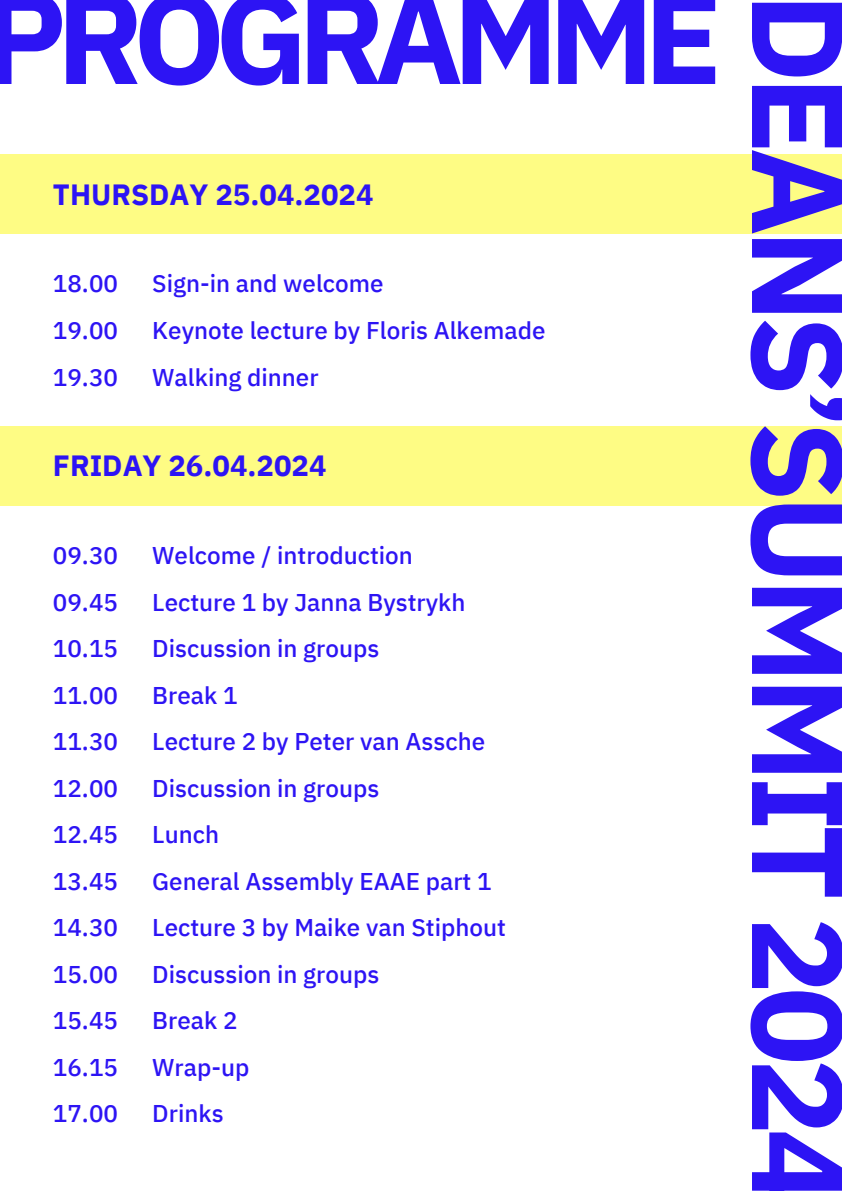
<style>
.page{position:relative;width:842px;height:1191px;background:#fff}
.page>*{position:absolute;margin:0;border:0;box-sizing:border-box;transform-origin:0 0}
.t1{font:700 129.3px "IBM Plex Sans";letter-spacing:-.055em;color:#2d14f4}
.t2{font:700 129.3px "IBM Plex Sans";letter-spacing:-.08em;color:#2d14f4}
.t3{font:700 29.2px "IBM Plex Sans";color:#2d14f4}
.t4{font:500 24.2px "IBM Plex Sans";color:#2d14f4}
</style>
<div class="page">
<div style="left:0;top:154px;width:842px;height:80px;background:#fefc84"></div>
<div style="left:0;top:426px;width:842px;height:79px;background:#fefc84"></div>
<h1 class="t2" style="left:-18px;top:-49px;width:742px">PROGRAMME</h1>
<h2 class="t3" style="left:53px;top:175px;width:322px">THURSDAY 25.04.2024</h2>
<p class="t4" style="left:53px;top:267px;width:67px">18.00</p>
<p class="t4" style="left:152px;top:267px;width:233px">Sign-in and welcome</p>
<p class="t4" style="left:53px;top:314px;width:67px">19.00</p>
<p class="t4" style="left:152px;top:314px;width:395px">Keynote lecture by Floris Alkemade</p>
<p class="t4" style="left:53px;top:360px;width:67px">19.30</p>
<p class="t4" style="left:152px;top:360px;width:168px">Walking dinner</p>
<h2 class="t3" style="left:53px;top:446px;width:275px">FRIDAY 26.04.2024</h2>
<p class="t4" style="left:53px;top:539px;width:67px">09.30</p>
<p class="t4" style="left:152px;top:539px;width:262px">Welcome / introduction</p>
<p class="t4" style="left:53px;top:585px;width:67px">09.45</p>
<p class="t4" style="left:152px;top:585px;width:315px">Lecture 1 by Janna Bystrykh</p>
<p class="t4" style="left:53px;top:632px;width:67px">10.15</p>
<p class="t4" style="left:152px;top:632px;width:229px">Discussion in groups</p>
<p class="t4" style="left:53px;top:678px;width:67px">11.00</p>
<p class="t4" style="left:152px;top:678px;width:87px">Break 1</p>
<p class="t4" style="left:53px;top:725px;width:67px">11.30</p>
<p class="t4" style="left:152px;top:725px;width:334px">Lecture 2 by Peter van Assche</p>
<p class="t4" style="left:53px;top:771px;width:67px">12.00</p>
<p class="t4" style="left:152px;top:771px;width:229px">Discussion in groups</p>
<p class="t4" style="left:53px;top:818px;width:67px">12.45</p>
<p class="t4" style="left:152px;top:818px;width:68px">Lunch</p>
<p class="t4" style="left:53px;top:864px;width:67px">13.45</p>
<p class="t4" style="left:152px;top:864px;width:341px">General Assembly EAAE part 1</p>
<p class="t4" style="left:53px;top:911px;width:67px">14.30</p>
<p class="t4" style="left:152px;top:911px;width:355px">Lecture 3 by Maike van Stiphout</p>
<p class="t4" style="left:53px;top:957px;width:67px">15.00</p>
<p class="t4" style="left:152px;top:957px;width:229px">Discussion in groups</p>
<p class="t4" style="left:53px;top:1004px;width:67px">15.45</p>
<p class="t4" style="left:152px;top:1004px;width:87px">Break 2</p>
<p class="t4" style="left:53px;top:1050px;width:67px">16.15</p>
<p class="t4" style="left:152px;top:1050px;width:99px">Wrap-up</p>
<p class="t4" style="left:53px;top:1097px;width:67px">17.00</p>
<p class="t4" style="left:152px;top:1097px;width:73px">Drinks</p>
<h1 class="t1" style="left:884px;top:-7px;width:1214px;rotate:90deg">DEANS’SUMMIT 2024</h1>
</div>
